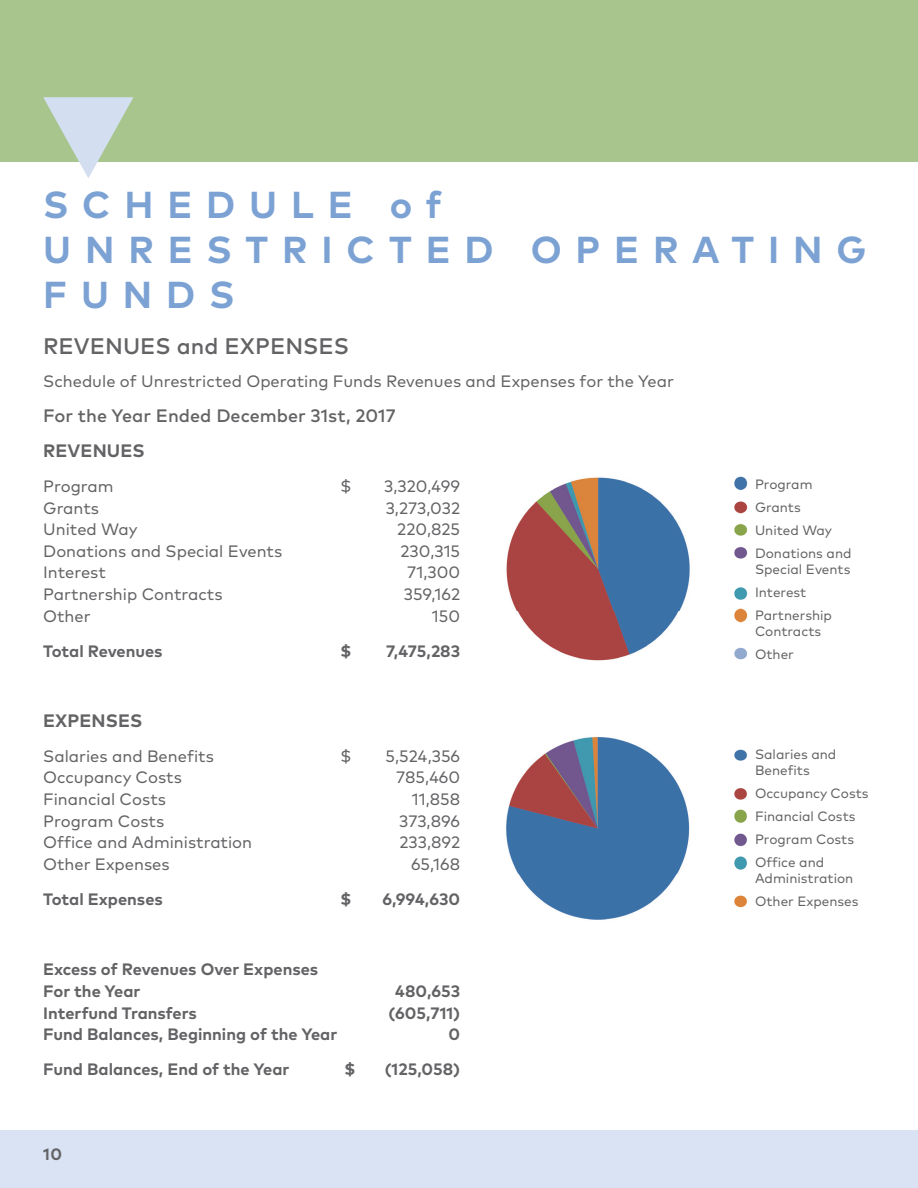
<style>
.page{position:relative;width:918px;height:1188px;background:#fff}
.page>*{position:absolute;margin:0;border:0;box-sizing:border-box;transform-origin:0 0}
.t1{font:700 37.5px/45px "Mark OT";letter-spacing:.37em;color:#7ca2d4}
.t2{font:500 22.5px "Mark OT";color:#636366}
.t3{font:500 18px "Mark OT";color:#636366}
.t4{font:700 18px "Mark OT";letter-spacing:.005em;color:#636366}
.t5{font:16.5px "Mark OT";color:#636366}
.t6{font:700 16.5px/21.6px "Mark OT";color:#636366}
.t7{font:13.5px/23px "Mark OT";color:#636366}
</style>
<div class="page">
<div style="left:0;top:1131px;width:918px;height:57px;background:#dae3f3"></div>
<div style="left:0;top:0;width:918px;height:162px;background:#a7c58d"></div>
<img style="left:506px;top:477px;width:184px;height:184px">
<img style="left:734px;top:476px;width:14px;height:15px">
<img style="left:734px;top:501px;width:14px;height:13px">
<img style="left:734px;top:523px;width:14px;height:13px">
<img style="left:734px;top:546px;width:14px;height:13px">
<img style="left:734px;top:587px;width:14px;height:13px">
<img style="left:734px;top:608px;width:14px;height:15px">
<img style="left:734px;top:647px;width:14px;height:13px">
<img style="left:506px;top:737px;width:184px;height:183px">
<img style="left:734px;top:749px;width:13px;height:12px">
<img style="left:734px;top:788px;width:13px;height:12px">
<img style="left:734px;top:809px;width:13px;height:14px">
<img style="left:734px;top:833px;width:13px;height:14px">
<img style="left:734px;top:856px;width:13px;height:14px">
<img style="left:734px;top:895px;width:13px;height:13px">
<svg style="left:43px;top:97px;width:90px;height:81px"></svg>
<h1 class="t1" style="left:43px;top:181px;width:825px">SCHEDULE of<br>UNRESTRICTED OPERATING<br>FUNDS</h1>
<h2 class="t2" style="left:43px;top:331px;width:307px">REVENUES and EXPENSES</h2>
<p class="t5" style="left:43px;top:371px;width:632px">Schedule of Unrestricted Operating Funds Revenues and Expenses for the Year</p>
<p class="t3" style="left:43px;top:404px;width:354px">For the Year Ended December 31st, 2017</p>
<p class="t4" style="left:43px;top:439px;width:103px">REVENUES</p>
<p class="t5" style="left:43px;top:476px;width:72px">Program</p>
<p class="t5" style="left:340px;top:476px;width:13px">$</p>
<p class="t5" style="left:384px;top:476px;width:78px">3,320,499</p>
<p class="t5" style="left:43px;top:497px;width:57px">Grants</p>
<p class="t5" style="left:386px;top:497px;width:76px">3,273,032</p>
<p class="t5" style="left:43px;top:519px;width:96px">United Way</p>
<p class="t5" style="left:397px;top:519px;width:64px">220,825</p>
<p class="t5" style="left:43px;top:541px;width:241px">Donations and Special Events</p>
<p class="t5" style="left:401px;top:541px;width:61px">230,315</p>
<p class="t5" style="left:43px;top:562px;width:64px">Interest</p>
<p class="t5" style="left:407px;top:562px;width:54px">71,300</p>
<p class="t5" style="left:43px;top:584px;width:181px">Partnership Contracts</p>
<p class="t5" style="left:404px;top:584px;width:58px">359,162</p>
<p class="t5" style="left:43px;top:606px;width:49px">Other</p>
<p class="t5" style="left:432px;top:606px;width:30px">150</p>
<p class="t6" style="left:43px;top:640px;width:121px">Total Revenues</p>
<p class="t6" style="left:340px;top:640px;width:13px">$</p>
<p class="t6" style="left:386px;top:640px;width:76px">7,475,283</p>
<p class="t7" style="left:755px;top:473px;width:98px">Program<br>Grants<br>United Way<br>Donations and</p>
<p class="t7" style="left:755px;top:558px;width:97px">Special Events<br>Interest<br>Partnership</p>
<p class="t7" style="left:755px;top:620px;width:68px">Contracts<br>Other</p>
<p class="t4" style="left:43px;top:709px;width:101px">EXPENSES</p>
<p class="t5" style="left:43px;top:746px;width:172px">Salaries and Benefits</p>
<p class="t5" style="left:340px;top:746px;width:13px">$</p>
<p class="t5" style="left:386px;top:746px;width:76px">5,524,356</p>
<p class="t5" style="left:43px;top:767px;width:140px">Occupancy Costs</p>
<p class="t5" style="left:396px;top:767px;width:66px">785,460</p>
<p class="t5" style="left:43px;top:789px;width:124px">Financial Costs</p>
<p class="t5" style="left:412px;top:789px;width:50px">11,858</p>
<p class="t5" style="left:43px;top:811px;width:123px">Program Costs</p>
<p class="t5" style="left:399px;top:811px;width:63px">373,896</p>
<p class="t5" style="left:43px;top:832px;width:211px">Office and Administration</p>
<p class="t5" style="left:399px;top:832px;width:62px">233,892</p>
<p class="t5" style="left:43px;top:854px;width:128px">Other Expenses</p>
<p class="t5" style="left:411px;top:854px;width:51px">65,168</p>
<p class="t6" style="left:43px;top:888px;width:121px">Total Expenses</p>
<p class="t6" style="left:340px;top:888px;width:13px">$</p>
<p class="t6" style="left:382px;top:888px;width:79px">6,994,630</p>
<p class="t6" style="left:43px;top:958px;width:277px">Excess of Revenues Over Expenses<br>For the Year</p>
<p class="t6" style="left:395px;top:980px;width:66px">480,653</p>
<p class="t6" style="left:43px;top:1002px;width:155px">Interfund Transfers</p>
<p class="t6" style="left:389px;top:1002px;width:73px">(605,711)</p>
<p class="t6" style="left:43px;top:1023px;width:296px">Fund Balances, Beginning of the Year</p>
<p class="t6" style="left:449px;top:1023px;width:13px">0</p>
<p class="t6" style="left:43px;top:1058px;width:248px">Fund Balances, End of the Year</p>
<p class="t6" style="left:344px;top:1058px;width:13px">$</p>
<p class="t6" style="left:385px;top:1058px;width:77px">(125,058)</p>
<p class="t6" style="left:43px;top:1143px;width:21px">10</p>
<p class="t7" style="left:755px;top:746px;width:83px;line-height:16.2px">Salaries and<br>Benefits</p>
<p class="t7" style="left:755px;top:782px;width:115px">Occupancy Costs<br>Financial Costs<br>Program Costs<br>Office and</p>
<p class="t7" style="left:755px;top:867px;width:105px">Administration<br>Other Expenses</p>
</div>
